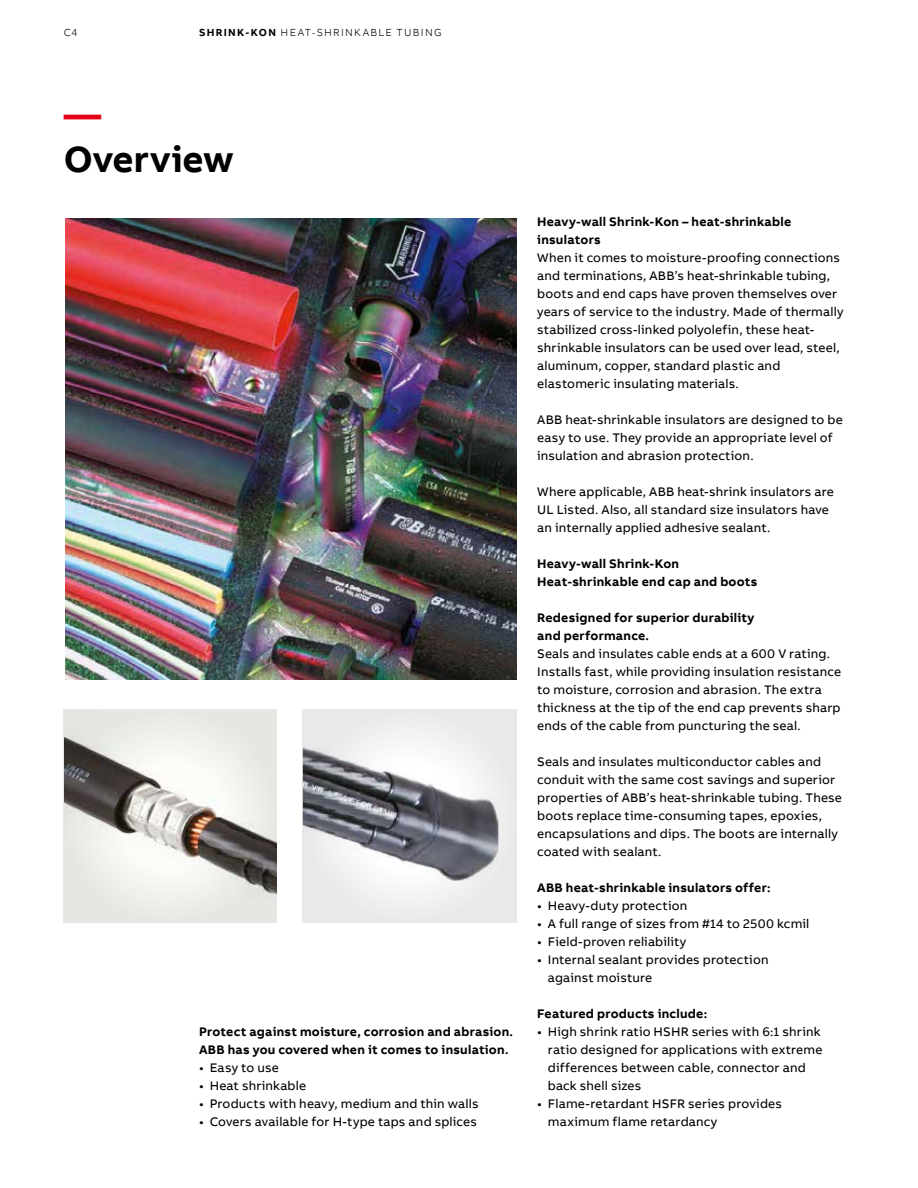
<style>
.page{position:relative;width:918px;height:1188px;background:#fff}
.page>*{position:absolute;margin:0;border:0;box-sizing:border-box;transform-origin:0 0}
.t1{font:700 37.5px "AB Bvoice";color:#000}
.t2{font:700 37.5px "AB Bvoice";color:#e30015}
.t3{font:12.75px/18px "AB Bvoice";letter-spacing:.015em;color:#000}
.t4{font:700 12.75px/18px "AB Bvoice";letter-spacing:.02em;color:#000}
.t5{font:300 10.5px "AB Bvoice";letter-spacing:.12em;color:#000}
.s1{font-weight:700}
</style>
<div class="page">
<img style="left:66px;top:219px;width:450px;height:461px">
<img style="left:65px;top:710px;width:212px;height:213px">
<div style="left:303px;top:709px;width:213px;height:214px;background:#e9e9ea"></div>
<svg style="left:303px;top:742px;width:196px;height:144px"></svg>
<img style="left:303px;top:748px;width:195px;height:133px">
<p class="t5" style="left:64px;top:26px;width:15px">C4</p>
<p class="t5" style="left:199px;top:26px;width:244px"><span class="s1">SHRINK-KON</span> HEAT-SHRINKABLE TUBING</p>
<h1 class="t2" style="left:64px;top:90px;width:39px">—</h1>
<h1 class="t1" style="left:64px;top:135px;width:172px">Overview</h1>
<p class="t4" style="left:199px;top:1022px;width:316px">Protect against moisture, corrosion and abrasion.<br>ABB has you covered when it comes to insulation.</p>
<p class="t3" style="left:199px;top:1059px;width:81px">• Easy to use</p>
<p class="t3" style="left:199px;top:1077px;width:109px">• Heat shrinkable</p>
<p class="t3" style="left:199px;top:1095px;width:281px">• Products with heavy, medium and thin walls</p>
<p class="t3" style="left:199px;top:1113px;width:279px">• Covers available for H-type taps and splices</p>
<p class="t4" style="left:537px;top:212px;width:256px">Heavy-wall Shrink-Kon – heat-shrinkable insulators</p>
<p class="t3" style="left:537px;top:249px;width:308px">When it comes to moisture-proofing connections and terminations, ABB’s heat-shrinkable tubing, boots and end caps have proven themselves over years of service to the industry. Made of thermally stabilized cross-linked polyolefin, these heat&shy;shrinkable insulators can be used over lead, steel, aluminum, copper, standard plastic and elastomeric insulating materials.</p>
<p class="t3" style="left:537px;top:411px;width:307px">ABB heat-shrinkable insulators are designed to be easy to use. They provide an appropriate level of insulation and abrasion protection.</p>
<p class="t3" style="left:537px;top:483px;width:298px">Where applicable, ABB heat-shrink insulators are<br>UL Listed. Also, all standard size insulators have an internally applied adhesive sealant.</p>
<p class="t4" style="left:537px;top:555px;width:222px">Heavy-wall Shrink-Kon<br>Heat-shrinkable end cap and boots</p>
<p class="t4" style="left:537px;top:609px;width:219px">Redesigned for superior durability and performance.</p>
<p class="t3" style="left:537px;top:645px;width:305px">Seals and insulates cable ends at a 600 V rating.<br>Installs fast, while providing insulation resistance to moisture, corrosion and abrasion. The extra thickness at the tip of the end cap prevents sharp ends of the cable from puncturing the seal.</p>
<p class="t3" style="left:537px;top:753px;width:306px">Seals and insulates multiconductor cables and conduit with the same cost savings and superior properties of ABB’s heat-shrinkable tubing. These boots replace time-consuming tapes, epoxies, encapsulations and dips. The boots are internally coated with sealant.</p>
<p class="t4" style="left:537px;top:879px;width:235px">ABB heat-shrinkable insulators offer:</p>
<p class="t3" style="left:537px;top:897px;width:152px">• Heavy-duty protection</p>
<p class="t3" style="left:537px;top:915px;width:274px">• A full range of sizes from #14 to 2500 kcmil</p>
<p class="t3" style="left:537px;top:933px;width:150px">• Field-proven reliability</p>
<p class="t3" style="left:548px;top:951px;width:222px;text-indent:-11px">• Internal sealant provides protection against moisture</p>
<p class="t4" style="left:537px;top:1005px;width:171px">Featured products include:</p>
<p class="t3" style="left:548px;top:1023px;width:276px;text-indent:-11px">• High shrink ratio HSHR series with 6:1 shrink ratio designed for applications with extreme differences between cable, connector and back shell sizes</p>
<p class="t3" style="left:548px;top:1095px;width:236px;text-indent:-11px">• Flame-retardant HSFR series provides maximum flame retardancy</p>
</div>
